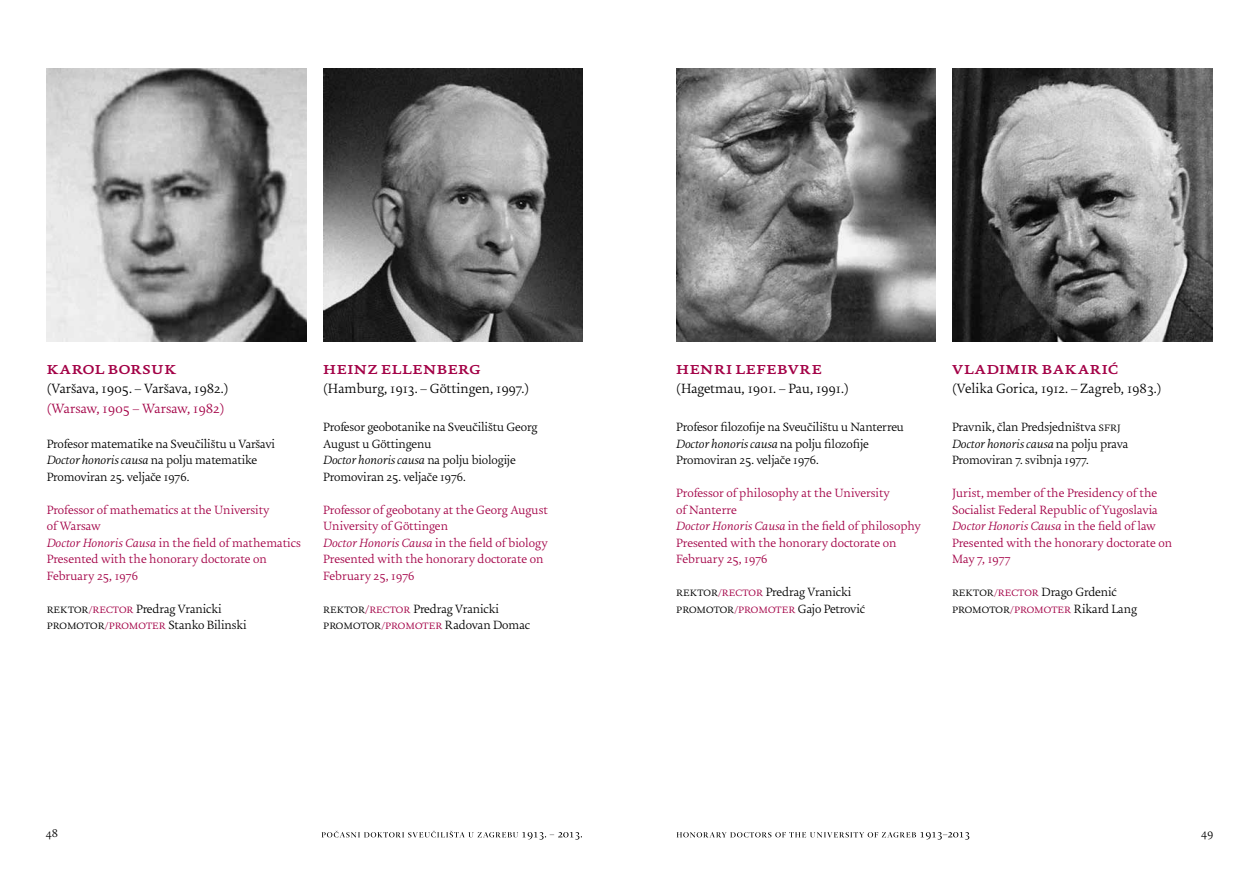
<style>
.page{position:relative;width:1259px;height:893px;background:#fff}
.page>*{position:absolute;margin:0;border:0;box-sizing:border-box;transform-origin:0 0}
.t1{font:700 18px "Uni Zg";letter-spacing:.03em;color:#a30046}
.t2{font:300 14.25px "Uni Zg";color:#000}
.t3{font:300 14.25px "Uni Zg";color:#a30046}
.t4{font:300 12.75px/16.5px "Uni Zg";letter-spacing:-.01em;color:#000}
.t5{font:300 12.75px/16.5px "Uni Zg";color:#a30046}
.t6{font:300 12px "Uni Zg";color:#000}
.s1{font-style:italic}
.s2{color:#a30046}
.s3{font-size:14.25px;color:#a30046}
</style>
<div class="page">
<svg style="left:321px;top:831px;width:261px;height:9px"></svg>
<svg style="left:676px;top:832px;width:293px;height:8px"></svg>
<img style="left:47px;top:68px;width:259px;height:273px">
<img style="left:323px;top:68px;width:260px;height:273px">
<img style="left:952px;top:68px;width:260px;height:273px">
<img style="left:676px;top:68px;width:259px;height:273px">
<h1 class="t1" style="left:47px;top:358px;width:131px">karol borsuk</h1>
<p class="t2" style="left:47px;top:381px;width:183px">(Varšava, 1905. – Varšava, 1982.)</p>
<p class="t3" style="left:47px;top:400px;width:179px">(Warsaw, 1905 – Warsaw, 1982)</p>
<p class="t4" style="left:47px;top:436px;width:230px">Profesor matematike na Sveučilištu u Varšavi<br><span class="s1">Doctor honoris causa</span> na polju matematike<br>Promoviran 25. veljače 1976.</p>
<p class="t5" style="left:47px;top:502px;width:256px">Professor of mathematics at the University<br>of Warsaw<br><span class="s1">Doctor Honoris Causa</span> in the field of mathematics<br>Presented with the honorary doctorate on<br>February 25, 1976</p>
<p class="t4" style="left:47px;top:601px;width:201px">rektor<span class="s2">/rector</span> Predrag Vranicki promotor<span class="s2">/promoter</span> Stanko Bilinski</p>
<h1 class="t1" style="left:323px;top:358px;width:159px">heinz ellenberg</h1>
<p class="t2" style="left:323px;top:381px;width:207px">(Hamburg, 1913. – Göttingen, 1997.)</p>
<p class="t4" style="left:323px;top:420px;width:216px">Profesor geobotanike na Sveučilištu Georg August u Göttingenu<br><span class="s1">Doctor honoris causa</span> na polju biologije Promoviran 25. veljače 1976.</p>
<p class="t5" style="left:323px;top:502px;width:226px">Professor of geobotany at the Georg August University of Göttingen<br><span class="s1">Doctor Honoris Causa</span> in the field of biology Presented with the honorary doctorate on February 25, 1976</p>
<p class="t4" style="left:323px;top:601px;width:208px">rektor<span class="s3">/</span><span class="s2">rector</span> Predrag Vranicki promotor<span class="s2">/promoter</span> Radovan Domac</p>
<h1 class="t1" style="left:676px;top:358px;width:147px">henri lefebvre</h1>
<p class="t2" style="left:676px;top:381px;width:174px">(Hagetmau, 1901. – Pau, 1991.)</p>
<p class="t4" style="left:676px;top:420px;width:229px">Profesor filozofije na Sveučilištu u Nanterreu<br><span class="s1">Doctor honoris causa</span> na polju filozofije<br>Promoviran 25. veljače 1976.</p>
<p class="t5" style="left:676px;top:486px;width:246px">Professor of philosophy at the University<br>of Nanterre<br><span class="s1">Doctor Honoris Causa</span> in the field of philosophy<br>Presented with the honorary doctorate on<br>February 25, 1976</p>
<p class="t4" style="left:676px;top:584px;width:190px">rektor<span class="s2">/rector</span> Predrag Vranicki promotor<span class="s2">/promoter</span> Gajo Petrović</p>
<h1 class="t1" style="left:952px;top:358px;width:167px">vladimir bakarić</h1>
<p class="t2" style="left:952px;top:381px;width:211px">(Velika Gorica, 1912. – Zagreb, 1983.)</p>
<p class="t4" style="left:952px;top:420px;width:178px">Pravnik, član Predsjedništva sfrj<br><span class="s1">Doctor honoris causa</span> na polju prava<br>Promoviran 7. svibnja 1977.</p>
<p class="t5" style="left:952px;top:486px;width:222px">Jurist, member of the Presidency of the Socialist Federal Republic of Yugoslavia <span class="s1">Doctor Honoris Causa</span> in the field of law Presented with the honorary doctorate on May 7, 1977</p>
<p class="t4" style="left:952px;top:584px;width:186px">rektor<span class="s2">/rector</span> Drago Grdenić promotor<span class="s2">/promoter</span> Rikard Lang</p>
<p class="t6" style="left:46px;top:827px;width:14px">48</p>
<p class="t6" style="left:1201px;top:827px;width:14px">49</p>
</div>
